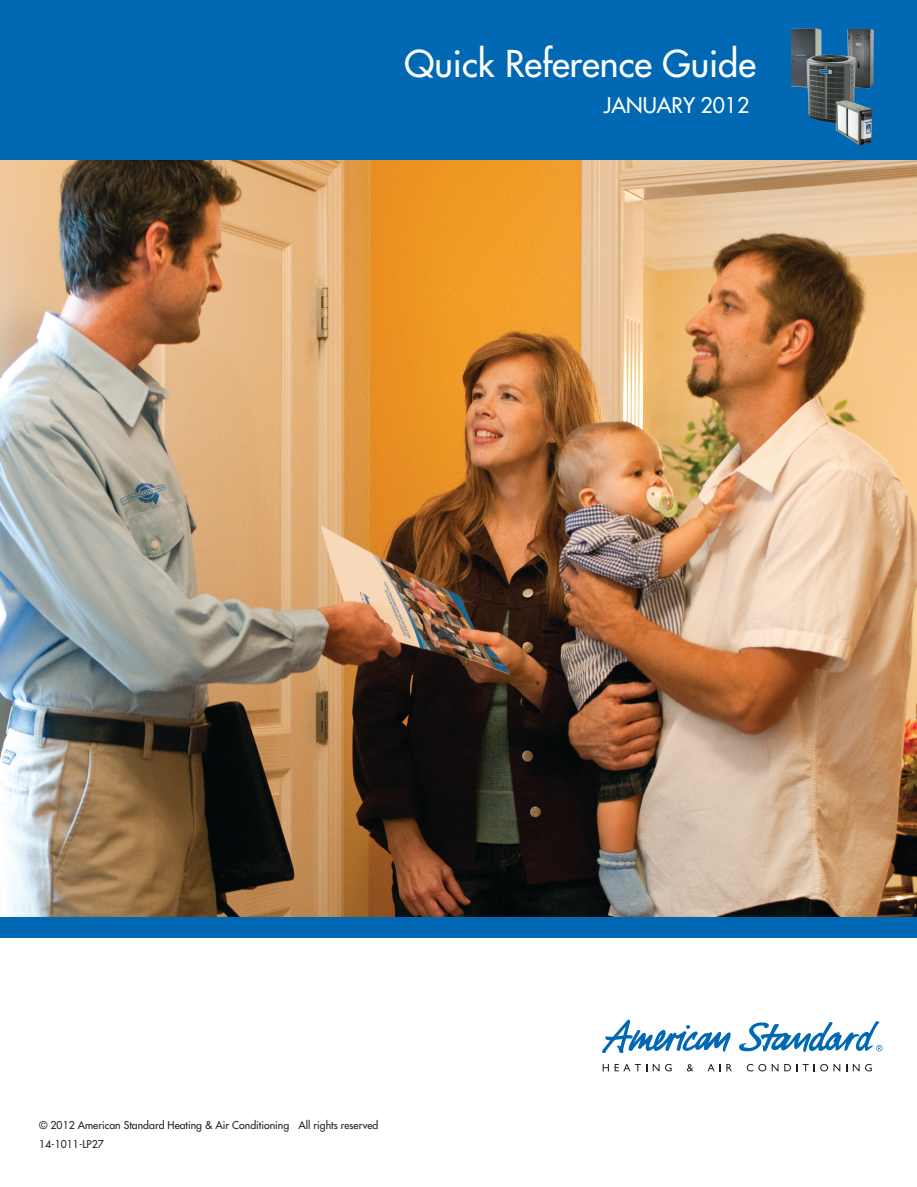
<style>
.page{position:relative;width:917px;height:1187px;background:#fff}
.page>*{position:absolute;margin:0;border:0;box-sizing:border-box;transform-origin:0 0}
.t1{font:36px "Futura";color:#fff}
.t2{font:21px "Futura";color:#fff}
.t3{font:10.5px/19.4px "Futura";color:#231f20}
</style>
<div class="page">
<img style="left:0;top:160px;width:916px;height:756px">
<div style="left:0;top:0;width:916px;height:160px;background:#0168b3"></div>
<div style="left:0;top:916px;width:916px;height:21px;background:#0168b3"></div>
<svg style="left:602px;top:1064px;width:6px;height:7px"></svg>
<svg style="left:614px;top:1064px;width:27px;height:7px"></svg>
<svg style="left:652px;top:1063px;width:19px;height:8px"></svg>
<svg style="left:686px;top:1064px;width:7px;height:7px"></svg>
<svg style="left:707px;top:1064px;width:13px;height:7px"></svg>
<svg style="left:726px;top:1064px;width:5px;height:7px"></svg>
<svg style="left:746px;top:1063px;width:32px;height:8px"></svg>
<svg style="left:784px;top:1064px;width:6px;height:7px"></svg>
<svg style="left:796px;top:1064px;width:18px;height:7px"></svg>
<svg style="left:820px;top:1063px;width:7px;height:8px"></svg>
<svg style="left:833px;top:1064px;width:8px;height:7px"></svg>
<svg style="left:852px;top:1063px;width:19px;height:8px"></svg>
<svg style="left:602px;top:1019px;width:280px;height:35px"></svg>
<img style="left:790px;top:28px;width:83px;height:117px">
<h1 class="t1" style="left:404px;top:41px;width:352px">Quick Reference Guide</h1>
<h2 class="t2" style="left:603px;top:92px;width:147px">January 2012</h2>
<p class="t3" style="left:39px;top:1114px;width:341px">© 2012 American Standard Heating &amp; Air Conditioning All rights reserved<br>14-1011-LP27</p>
</div>
